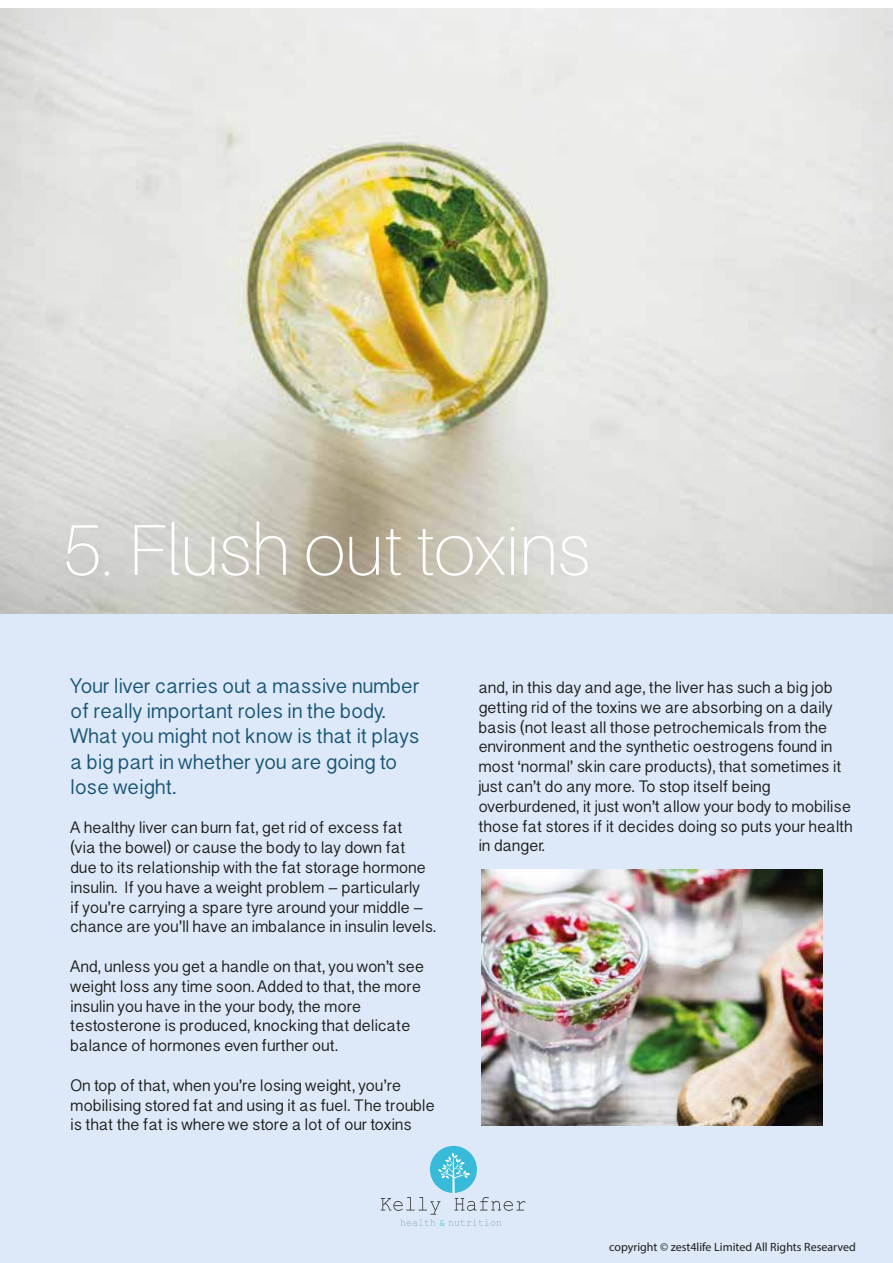
<style>
.page{position:relative;width:893px;height:1263px;background:#fff}
.page>*{position:absolute;margin:0;border:0;box-sizing:border-box;transform-origin:0 0}
.t1{font:100 72px "Aileron";color:#fff}
.t2{font:21px/25.2px "Devanagari Sangam MN";color:#195577}
.t3{font:16.5px/19.8px "Devanagari Sangam MN";color:#1d1d1b}
.t4{font:12px "Myriad Pro";color:#1d1d1b}
</style>
<div class="page">
<div style="left:0;top:9px;width:893px;height:1254px;background:#dde9f8"></div>
<img style="left:0;top:9px;width:893px;height:605px">
<img style="left:481px;top:869px;width:342px;height:256px">
<div style="left:430px;top:1146px;width:47px;height:47px;background:#38bbd8;border-radius:50%"></div>
<svg style="left:381px;top:1152px;width:145px;height:74px"></svg>
<h1 class="t1" style="left:63px;top:510px;width:529px">5. Flush out toxins</h1>
<p class="t2" style="left:70px;top:673px;width:351px">Your liver carries out a massive number of really important roles in the body.<br>What you might not know is that it plays a big part in whether you are going to lose weight.</p>
<p class="t3" style="left:70px;top:818px;width:367px">A healthy liver can burn fat, get rid of excess fat<br>(via the bowel) or cause the body to lay down fat<br>due to its relationship with the fat storage hormone insulin. If you have a weight problem – particularly<br>if you’re carrying a spare tyre around your middle – chance are you’ll have an imbalance in insulin levels.</p>
<p class="t3" style="left:70px;top:956px;width:355px">And, unless you get a handle on that, you won’t see weight loss any time soon. Added to that, the more insulin you have in the your body, the more testosterone is produced, knocking that delicate balance of hormones even further out.</p>
<p class="t3" style="left:70px;top:1075px;width:366px">On top of that, when you’re losing weight, you’re mobilising stored fat and using it as fuel. The trouble is that the fat is where we store a lot of our toxins</p>
<p class="t3" style="left:478px;top:677px;width:376px">and, in this day and age, the liver has such a big job getting rid of the toxins we are absorbing on a daily basis (not least all those petrochemicals from the environment and the synthetic oestrogens found in most ‘normal’ skin care products), that sometimes it just can’t do any more. To stop itself being overburdened, it just won’t allow your body to mobilise those fat stores if it decides doing so puts your health in danger.</p>
<p class="t4" style="left:609px;top:1239px;width:248px">copyright © zest4life Limited All Rights Researved</p>
</div>
